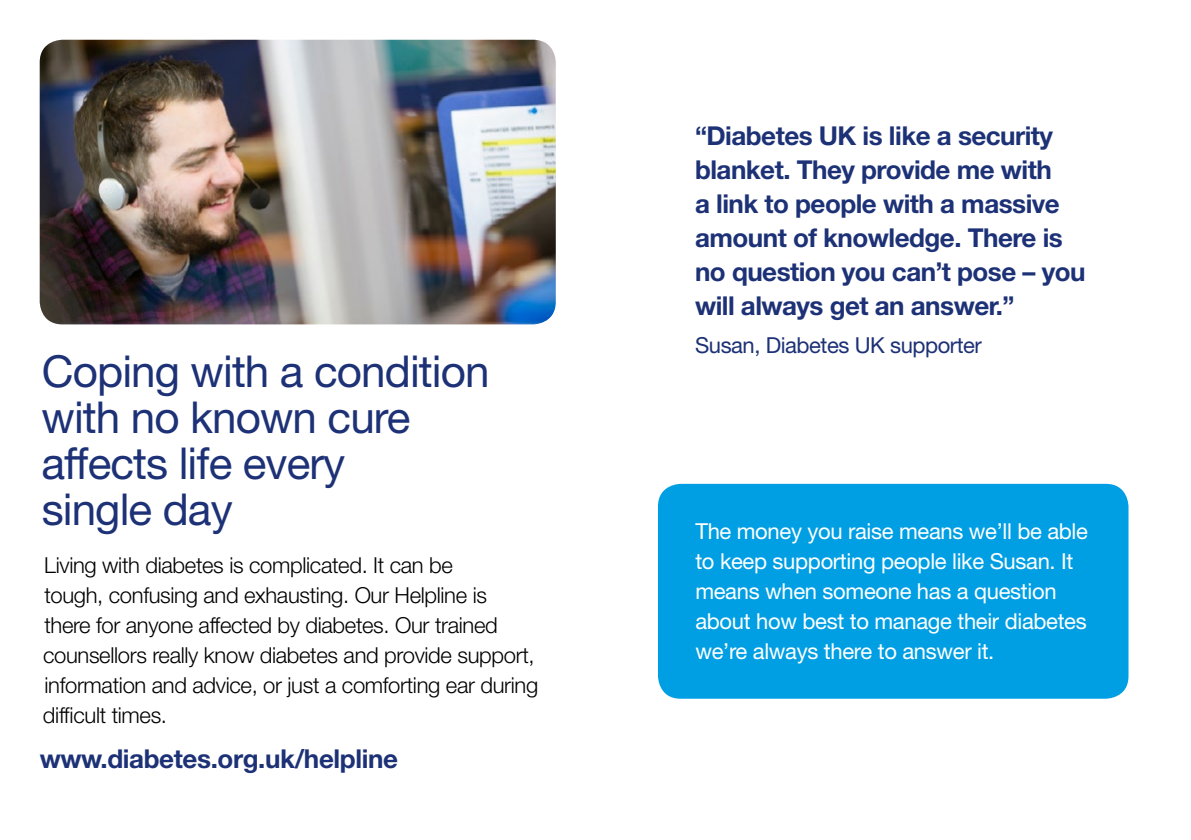
<style>
.page{position:relative;width:1191px;height:840px;background:#fff}
.page>*{position:absolute;margin:0;border:0;box-sizing:border-box;transform-origin:0 0}
.t1{font:44px/46px "Helvetica Neue LT Std";letter-spacing:-.02em;color:#1d3176}
.t2{font:700 26px/34px "Helvetica Neue LT Std";letter-spacing:-.02em;color:#1d3176}
.t3{font:300 22px/30px "Helvetica Neue LT Std";letter-spacing:-.015em;color:#000}
.t4{font:22px/30px "Helvetica Neue LT Std";letter-spacing:-.015em;color:#fff}
.t5{font:22px "Helvetica Neue LT Std";letter-spacing:-.02em;color:#1d3176}
</style>
<div class="page">
<div style="left:658px;top:483px;width:470px;height:215px;background:#009fe3;border-radius:23px"></div>
<img style="left:40px;top:40px;width:516px;height:284px">
<h1 class="t1" style="left:41px;top:348px;width:449px">Coping with a condition with no known cure affects life every<br>single day</h1>
<p class="t3" style="left:43px;top:549px;width:497px">Living with diabetes is complicated. It can be<br>tough, confusing and exhausting. Our Helpline is<br>there for anyone affected by diabetes. Our trained counsellors really know diabetes and provide support, information and advice, or just a comforting ear during difficult times.</p>
<p class="t2" style="left:40px;top:740px;width:360px">www.diabetes.org.uk/helpline</p>
<p class="t2" style="left:695px;top:118px;width:392px">“Diabetes UK is like a security blanket. They provide me with<br>a link to people with a massive amount of knowledge. There is no question you can’t pose – you will always get an answer.”</p>
<p class="t5" style="left:695px;top:331px;width:288px">Susan, Diabetes UK supporter</p>
<p class="t4" style="left:695px;top:515px;width:394px">The money you raise means we’ll be able to keep supporting people like Susan. It means when someone has a question about how best to manage their diabetes we’re always there to answer it.</p>
</div>
